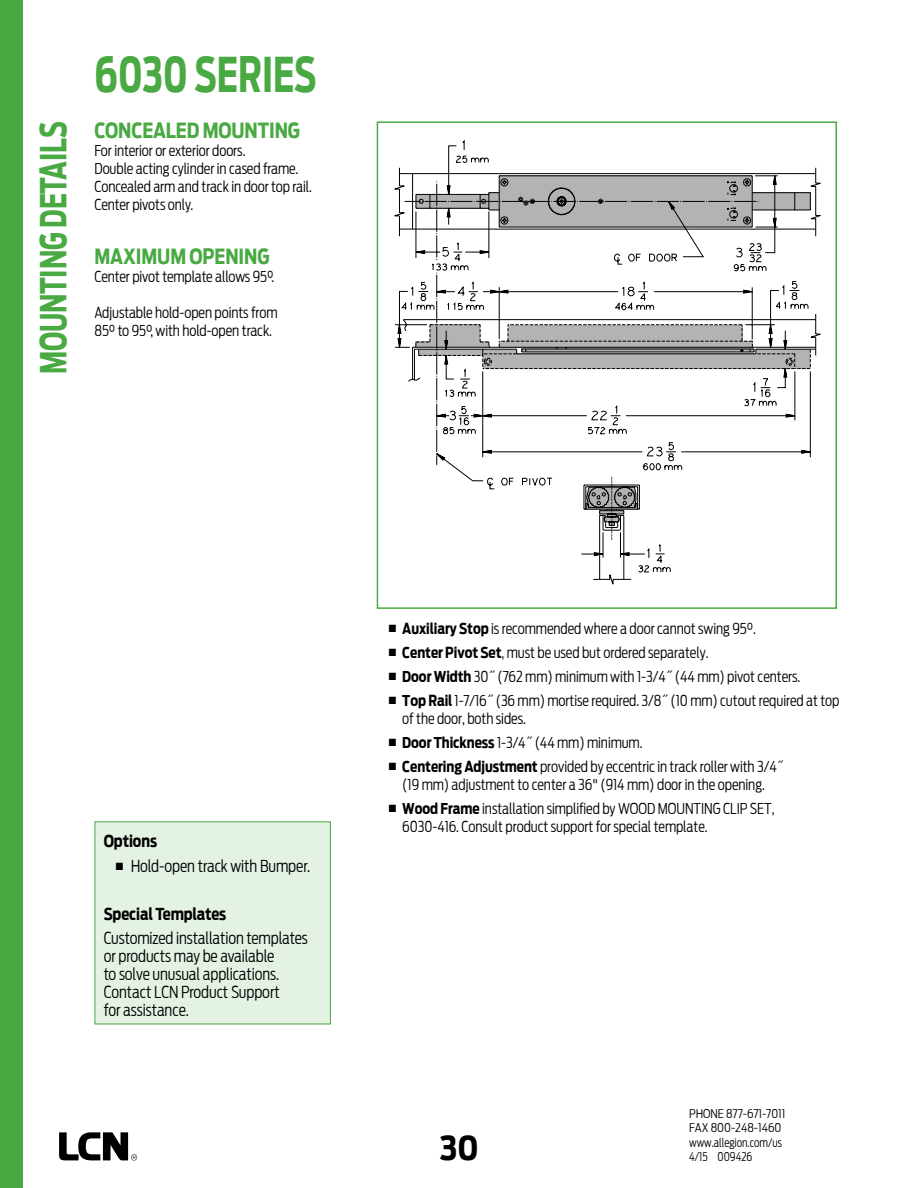
<style>
.page{position:relative;width:918px;height:1188px;background:#fff}
.page>*{position:absolute;margin:0;border:0;box-sizing:border-box;transform-origin:0 0}
.t1{font:700 48px "Antenna Cond";color:#49a942;scale:.8 1}
.t2{font:700 36px "Antenna Cond";letter-spacing:-.005em;color:#49a942;scale:.8 1}
.t3{font:700 33px "Antenna Cond";color:#000}
.t4{font:700 21px "Antenna Cond";letter-spacing:-.005em;color:#49a942;scale:.94 1}
.t5{font:300 16.5px/18px "Antenna Cond";letter-spacing:-.005em;color:#000;scale:.94 1}
.t6{font:700 16.5px "Antenna Cond";letter-spacing:-.005em;color:#000;scale:.94 1}
.t7{font:300 15px/18px "Antenna Cond";letter-spacing:-.005em;color:#000;scale:.94 1}
.t8{font:300 12px/14.4px "Antenna Cond";color:#000}
.t9{font:300 12px "Antenna Cond";color:#000;scale:.9 1}
.s1{font-weight:700}
</style>
<div class="page">
<div style="left:0;top:0;width:22px;height:1188px;background:#49a942"></div>
<svg style="left:59px;top:1132px;width:78px;height:29px"></svg>
<svg style="left:397px;top:139px;width:390px;height:441px"></svg>
<svg style="left:418px;top:471px;width:369px;height:102px"></svg>
<svg style="left:415px;top:192px;width:400px;height:279px"></svg>
<div style="left:377px;top:122px;width:460px;height:487px;border:2px solid #49a942"></div>
<div style="left:95px;top:821px;width:236px;height:203px;background:#e4f2e3"></div>
<p class="t2" style="left:32px;top:374px;width:318px;rotate:-90deg">MOUNTING DETAILS</p>
<p class="t1" style="left:94px;top:46px;width:279px">6030 SERIES</p>
<p class="t4" style="left:94px;top:118px;width:220px">CONCEALED MOUNTING</p>
<p class="t7" style="left:94px;top:142px;width:233px">For interior or exterior doors.<br>Double acting cylinder in cased frame.<br>Concealed arm and track in door top rail.<br>Center pivots only.</p>
<p class="t4" style="left:94px;top:244px;width:188px">MAXIMUM OPENING</p>
<p class="t7" style="left:94px;top:268px;width:193px">Center pivot template allows 95°.</p>
<p class="t7" style="left:94px;top:304px;width:196px">Adjustable hold-open points from<br>85° to 95°, with hold-open track.</p>
<p class="t6" style="left:104px;top:832px;width:58px">Options</p>
<p class="t5" style="left:116px;top:857px;width:208px">■ Hold-open track with Bumper.</p>
<p class="t5" style="left:104px;top:902px;width:219px;line-height:24.2px"><span class="s1">Special Templates<br></span>Customized installation templates</p>
<p class="t5" style="left:104px;top:947px;width:189px">or products may be available to solve unusual applications.<br>Contact LCN Product Support for assistance.</p>
<p class="t7" style="left:389px;top:619px;width:392px">■ <span class="s1">Auxiliary Stop</span> is recommended where a door cannot swing 95°.</p>
<p class="t7" style="left:389px;top:643px;width:342px">■ <span class="s1">Center Pivot Set</span>, must be used but ordered separately.</p>
<p class="t7" style="left:389px;top:667px;width:439px">■ <span class="s1">Door Width</span> 30˝ (762 mm) minimum with 1-3/4˝ (44 mm) pivot centers.</p>
<p class="t7" style="left:402px;top:691px;width:467px;text-indent:-14px">■ <span class="s1">Top Rail</span> 1-7/16˝ (36 mm) mortise required. 3/8˝ (10 mm) cutout required at top of the door, both sides.</p>
<p class="t7" style="left:389px;top:733px;width:271px">■ <span class="s1">Door Thickness</span> 1-3/4˝ (44 mm) minimum.</p>
<p class="t7" style="left:389px;top:757px;width:421px;text-align:center">■ <span class="s1">Centering Adjustment</span> provided by eccentric in track roller with 3/4˝ (19 mm) adjustment to center a 36" (914 mm) door in the opening.</p>
<p class="t7" style="left:402px;top:799px;width:398px;text-indent:-14px">■ <span class="s1">Wood Frame</span> installation simplified by WOOD MOUNTING CLIP SET,<br>6030-416. Consult product support for special template.</p>
<p class="t3" style="left:439px;top:1129px;width:41px">30</p>
<p class="t8" style="left:689px;top:1107px;width:98px">PHONE 877-671-7011<br>FAX 800-248-1460 www.allegion.com/us</p>
<p class="t9" style="left:689px;top:1150px;width:72px">4/15 009426</p>
</div>
